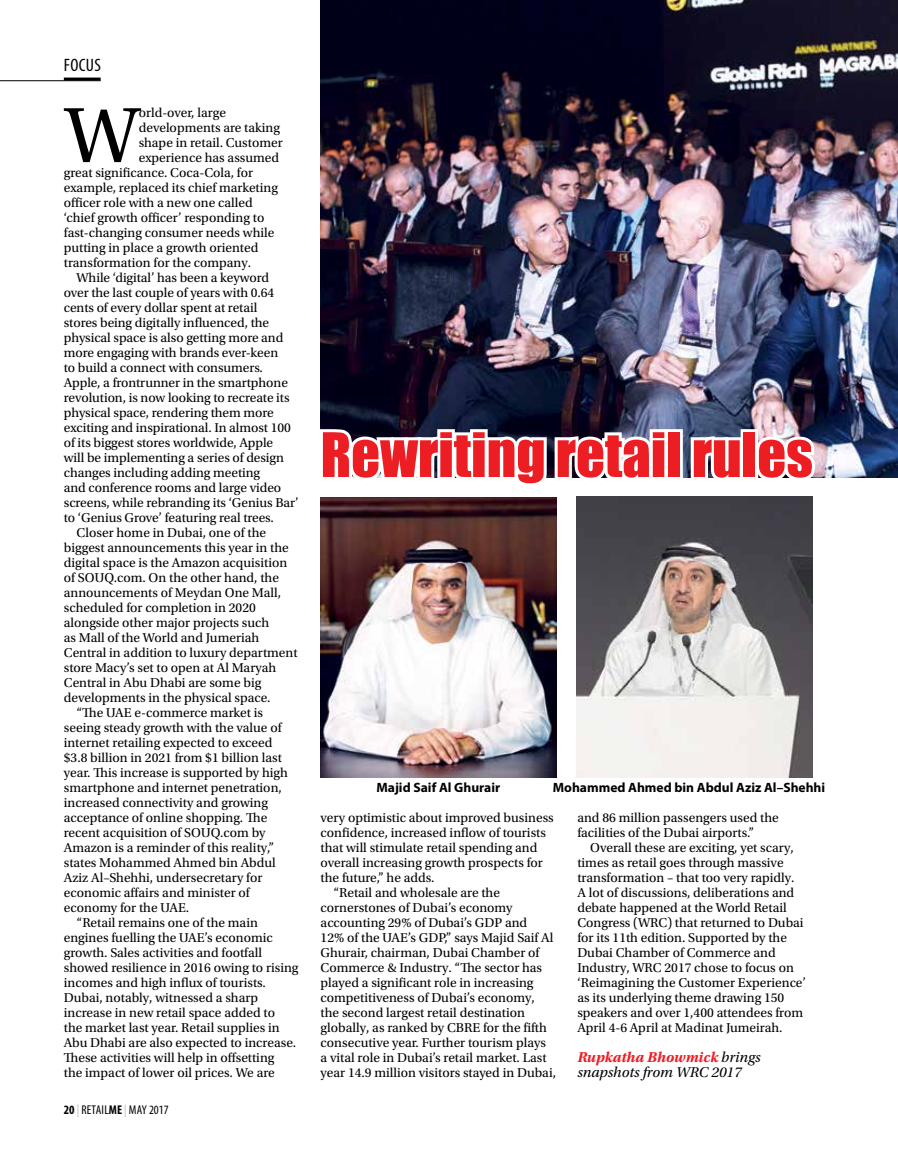
<style>
.page{position:relative;width:898px;height:1157px;background:#fff}
.page>*{position:absolute;margin:0;border:0;box-sizing:border-box;transform-origin:0 0}
.t1{font:82.35px "Utopia Std";color:#000}
.t2{font:56.55px "Impact";color:#ed1d24}
.t3{font:condensed 18px "Myriad Pro";letter-spacing:.02em;color:#000}
.t4{font:italic 15px/15px "Utopia Std";color:#000}
.t5{font:13.5px/15px "Utopia Std";color:#000}
.t6{font:700 13.5px "Myriad Pro";color:#000}
.t7{font:condensed 12.75px "Myriad Pro";letter-spacing:.005em;color:#000}
.s1{font-weight:700}
.s2{color:#bcbec0}
.s3{font-weight:700;color:#ed1d24}
</style>
<div class="page">
<img style="left:320px;top:0;width:577px;height:477px">
<hr style="left:0;top:80px;width:101px;height:1px;background:#000">
<hr style="left:64px;top:78px;width:37px;height:3px;background:#000">
<svg style="left:320px;top:402px;width:350px;height:133px"></svg>
<div style="left:665px;top:429px;width:17px;height:51px;border:6px solid #fff"></div>
<svg style="left:687px;top:433px;width:53px;height:45px"></svg>
<div style="left:740px;top:429px;width:18px;height:51px;border:6px solid #fff"></div>
<svg style="left:751px;top:432px;width:68px;height:48px"></svg>
<img style="left:320px;top:497px;width:236px;height:280px">
<img style="left:576px;top:496px;width:236px;height:281px">
<h3 class="t3" style="left:64px;top:54px;width:39px">FOCUS</h3>
<h1 class="t1" style="left:65px;top:91px;width:75px">W</h1>
<p class="t5" style="left:139px;top:105px;width:89px">orld-over, large</p>
<p class="t5" style="left:139px;top:120px;width:143px">developments are taking</p>
<p class="t5" style="left:139px;top:135px;width:145px">shape in retail. Customer</p>
<p class="t5" style="left:139px;top:150px;width:142px">experience has assumed</p>
<p class="t5" style="left:64px;top:165px;width:191px">great significance. Coca-Cola, for</p>
<p class="t5" style="left:64px;top:180px;width:215px">example, replaced its chief marketing</p>
<p class="t5" style="left:64px;top:195px;width:190px">officer role with a new one called</p>
<p class="t5" style="left:64px;top:210px;width:202px">‘chief growth officer’ responding to</p>
<p class="t5" style="left:64px;top:225px;width:212px">fast-changing consumer needs while</p>
<p class="t5" style="left:64px;top:240px;width:196px">putting in place a growth oriented</p>
<p class="t5" style="left:64px;top:255px;width:189px">transformation for the company.</p>
<p class="t5" style="left:77px;top:270px;width:194px">While ‘digital’ has been a keyword</p>
<p class="t5" style="left:64px;top:285px;width:212px">over the last couple of years with 0.64</p>
<p class="t5" style="left:64px;top:300px;width:195px">cents of every dollar spent at retail</p>
<p class="t5" style="left:64px;top:315px;width:207px">stores being digitally influenced, the</p>
<p class="t5" style="left:64px;top:330px;width:221px">physical space is also getting more and</p>
<p class="t5" style="left:64px;top:345px;width:216px">more engaging with brands ever-keen</p>
<p class="t5" style="left:64px;top:360px;width:200px">to build a connect with consumers.</p>
<p class="t5" style="left:64px;top:375px;width:225px">Apple, a frontrunner in the smartphone</p>
<p class="t5" style="left:64px;top:390px;width:227px">revolution, is now looking to recreate its</p>
<p class="t5" style="left:64px;top:405px;width:211px">physical space, rendering them more</p>
<p class="t5" style="left:64px;top:420px;width:228px">exciting and inspirational. In almost 100</p>
<p class="t5" style="left:64px;top:435px;width:211px">of its biggest stores worldwide, Apple</p>
<p class="t5" style="left:64px;top:450px;width:221px">will be implementing a series of design</p>
<p class="t5" style="left:64px;top:465px;width:198px">changes including adding meeting</p>
<p class="t5" style="left:64px;top:480px;width:219px">and conference rooms and large video</p>
<p class="t5" style="left:64px;top:495px;width:236px">screens, while rebranding its ‘Genius Bar’</p>
<p class="t5" style="left:64px;top:510px;width:211px">to ‘Genius Grove’ featuring real trees.</p>
<p class="t5" style="left:77px;top:525px;width:191px">Closer home in Dubai, one of the</p>
<p class="t5" style="left:64px;top:540px;width:226px">biggest announcements this year in the</p>
<p class="t5" style="left:64px;top:555px;width:225px">digital space is the Amazon acquisition</p>
<p class="t5" style="left:64px;top:570px;width:217px">of SOUQ.com. On the other hand, the</p>
<p class="t5" style="left:64px;top:585px;width:219px">announcements of Meydan One Mall,</p>
<p class="t5" style="left:64px;top:600px;width:193px">scheduled for completion in 2020</p>
<p class="t5" style="left:64px;top:615px;width:207px">alongside other major projects such</p>
<p class="t5" style="left:64px;top:630px;width:197px">as Mall of the World and Jumeriah</p>
<p class="t5" style="left:64px;top:645px;width:235px">Central in addition to luxury department</p>
<p class="t5" style="left:64px;top:660px;width:214px">store Macy’s set to open at Al Maryah</p>
<p class="t5" style="left:64px;top:675px;width:199px">Central in Abu Dhabi are some big</p>
<p class="t5" style="left:64px;top:690px;width:208px">developments in the physical space.</p>
<p class="t5" style="left:77px;top:705px;width:188px">“The UAE e-commerce market is</p>
<p class="t5" style="left:64px;top:720px;width:219px">seeing steady growth with the value of</p>
<p class="t5" style="left:64px;top:735px;width:210px">internet retailing expected to exceed</p>
<p class="t5" style="left:64px;top:750px;width:219px">$3.8 billion in 2021 from $1 billion last</p>
<p class="t5" style="left:64px;top:765px;width:225px">year. This increase is supported by high</p>
<p class="t5" style="left:64px;top:780px;width:219px">smartphone and internet penetration,</p>
<p class="t5" style="left:64px;top:795px;width:206px">increased connectivity and growing</p>
<p class="t5" style="left:64px;top:810px;width:205px">acceptance of online shopping. The</p>
<p class="t5" style="left:64px;top:825px;width:203px">recent acquisition of SOUQ.com by</p>
<p class="t5" style="left:64px;top:840px;width:212px">Amazon is a reminder of this reality,”</p>
<p class="t5" style="left:64px;top:855px;width:213px">states Mohammed Ahmed bin Abdul</p>
<p class="t5" style="left:64px;top:870px;width:200px">Aziz Al–Shehhi, undersecretary for</p>
<p class="t5" style="left:64px;top:885px;width:187px">economic affairs and minister of</p>
<p class="t5" style="left:64px;top:900px;width:127px">economy for the UAE.</p>
<p class="t5" style="left:77px;top:915px;width:183px">“Retail remains one of the main</p>
<p class="t5" style="left:64px;top:930px;width:210px">engines fuelling the UAE’s economic</p>
<p class="t5" style="left:64px;top:945px;width:200px">growth. Sales activities and footfall</p>
<p class="t5" style="left:64px;top:960px;width:236px">showed resilience in 2016 owing to rising</p>
<p class="t5" style="left:64px;top:975px;width:203px">incomes and high influx of tourists.</p>
<p class="t5" style="left:64px;top:990px;width:196px">Dubai, notably, witnessed a sharp</p>
<p class="t5" style="left:64px;top:1005px;width:213px">increase in new retail space added to</p>
<p class="t5" style="left:64px;top:1020px;width:217px">the market last year. Retail supplies in</p>
<p class="t5" style="left:64px;top:1035px;width:234px">Abu Dhabi are also expected to increase.</p>
<p class="t5" style="left:64px;top:1050px;width:212px">These activities will help in offsetting</p>
<p class="t5" style="left:64px;top:1065px;width:212px">the impact of lower oil prices. We are</p>
<p class="t7" style="left:64px;top:1102px;width:106px"><span class="s1">20</span> <span class="s2">|</span> RETAIL<span class="s1">ME</span><span class="s2">|</span> MAY 2017</p>
<h2 class="t2" style="left:320px;top:411px;width:493px">Rewriting retail rules</h2>
<p class="t6" style="left:376px;top:779px;width:125px">Majid Saif Al Ghurair</p>
<p class="t6" style="left:552px;top:779px;width:274px">Mohammed Ahmed bin Abdul Aziz Al–Shehhi</p>
<p class="t5" style="left:320px;top:810px;width:234px">very optimistic about improved business</p>
<p class="t5" style="left:320px;top:825px;width:227px">confidence, increased inflow of tourists</p>
<p class="t5" style="left:320px;top:840px;width:218px">that will stimulate retail spending and</p>
<p class="t5" style="left:320px;top:855px;width:224px">overall increasing growth prospects for</p>
<p class="t5" style="left:320px;top:870px;width:115px">the future,” he adds.</p>
<p class="t5" style="left:333px;top:885px;width:168px">“Retail and wholesale are the</p>
<p class="t5" style="left:320px;top:900px;width:193px">cornerstones of Dubai’s economy</p>
<p class="t5" style="left:320px;top:915px;width:208px">accounting 29% of Dubai’s GDP and</p>
<p class="t5" style="left:320px;top:930px;width:234px">12% of the UAE’s GDP,” says Majid Saif Al</p>
<p class="t5" style="left:320px;top:945px;width:220px">Ghurair, chairman, Dubai Chamber of</p>
<p class="t5" style="left:320px;top:960px;width:223px">Commerce &amp; Industry. “The sector has</p>
<p class="t5" style="left:320px;top:975px;width:214px">played a significant role in increasing</p>
<p class="t5" style="left:320px;top:990px;width:215px">competitiveness of Dubai’s economy,</p>
<p class="t5" style="left:320px;top:1005px;width:206px">the second largest retail destination</p>
<p class="t5" style="left:320px;top:1020px;width:228px">globally, as ranked by CBRE for the fifth</p>
<p class="t5" style="left:320px;top:1035px;width:227px">consecutive year. Further tourism plays</p>
<p class="t5" style="left:320px;top:1050px;width:227px">a vital role in Dubai’s retail market. Last</p>
<p class="t5" style="left:320px;top:1065px;width:237px">year 14.9 million visitors stayed in Dubai,</p>
<p class="t5" style="left:577px;top:810px;width:203px">and 86 million passengers used the facilities of the Dubai airports.”</p>
<p class="t5" style="left:577px;top:840px;width:230px;text-indent:13px">Overall these are exciting, yet scary, times as retail goes through massive transformation – that too very rapidly.<br>A lot of discussions, deliberations and debate happened at the World Retail Congress (WRC) that returned to Dubai for its 11th edition. Supported by the Dubai Chamber of Commerce and Industry, WRC 2017 chose to focus on ‘Reimagining the Customer Experience’ as its underlying theme drawing 150 speakers and over 1,400 attendees from April 4-6 April at Madinat Jumeirah.</p>
<p class="t4" style="left:577px;top:1050px;width:184px"><span class="s3">Rupkatha Bhowmick</span> brings snapshots from WRC 2017</p>
</div>
